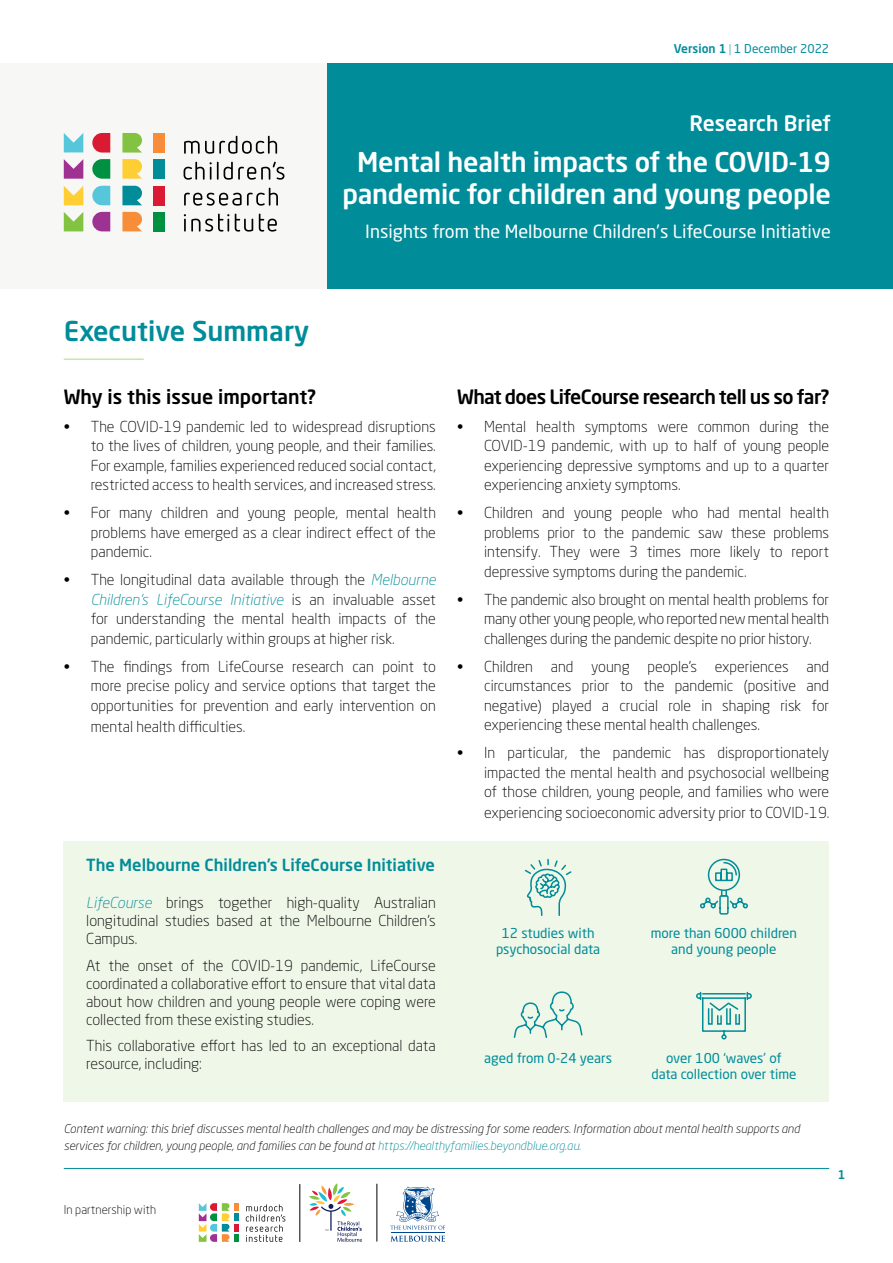
<style>
.page{position:relative;width:893px;height:1263px;background:#fff}
.page>*{position:absolute;margin:0;border:0;box-sizing:border-box;transform-origin:0 0}
.t1{font:500 27px/32.4px "Neo Sans W1 G";letter-spacing:-.01em;color:#fff;text-align:center}
.t2{font:500 27px "Neo Sans W1 G";color:#008c99}
.t3{font:500 21px "Neo Sans W1 G";color:#fff}
.t4{font:500 19.5px "Neo Sans W1 G";letter-spacing:-.03em;color:#000}
.t5{font:500 19.5px "Neo Sans W1 G";color:#000}
.t6{font:18px "Neo Sans W1 G";color:#fff}
.t7{font:500 16.5px "Neo Sans W1 G";color:#008c99}
.t8{font:300 15px/19.5px "Neo Sans W1 G";color:#000;text-align:justify}
.t9{font:13.5px/16.2px "Neo Sans W1 G";color:#008c99;text-align:center}
.t10{font:italic 300 12px/16.5px "Neo Sans W1 G";color:#000}
.t11{font:12px "Neo Sans W1 G";color:#008c99}
.t12{font:300 12px "Neo Sans W1 G";color:#000}
.t13{font:500 12px "Neo Sans W1 G";color:#008c99}
.s1{font-weight:500}
.s2{font-weight:300}
.s3{font-style:italic;color:#008c99}
.s4{color:#008c99}
</style>
<div class="page">
<hr style="left:64px;top:1168px;width:765px;height:1px;background:#008c99">
<svg style="left:309px;top:1183px;width:53px;height:59px"></svg>
<hr style="left:391px;top:1232px;width:54px;height:1px;background:#00468b">
<svg style="left:390px;top:1235px;width:55px;height:7px"></svg>
<svg style="left:390px;top:1186px;width:55px;height:43px"></svg>
<svg style="left:246px;top:1204px;width:39px;height:38px"></svg>
<svg style="left:199px;top:1203px;width:39px;height:39px"></svg>
<hr style="left:300px;top:1184px;width:1px;height:58px;background:#000">
<hr style="left:377px;top:1184px;width:1px;height:57px;background:#000">
<div style="left:0;top:64px;width:343px;height:225px;background:#f7f7f6"></div>
<div style="left:327px;top:64px;width:566px;height:225px;background:#008c99"></div>
<hr style="left:64px;top:358px;width:80px;height:2px;background:#cbe3ae">
<svg style="left:184px;top:136px;width:93px;height:18px"></svg>
<svg style="left:184px;top:162px;width:100px;height:18px"></svg>
<svg style="left:184px;top:188px;width:94px;height:18px"></svg>
<svg style="left:184px;top:214px;width:45px;height:18px"></svg>
<svg style="left:235px;top:214px;width:18px;height:18px"></svg>
<svg style="left:259px;top:214px;width:18px;height:18px"></svg>
<div style="left:153px;top:133px;width:12px;height:19px;background:#f78d39"></div>
<svg style="left:64px;top:133px;width:19px;height:19px"></svg>
<svg style="left:92px;top:133px;width:18px;height:20px"></svg>
<svg style="left:122px;top:133px;width:20px;height:20px"></svg>
<div style="left:153px;top:186px;width:12px;height:19px;background:#da1a32"></div>
<svg style="left:64px;top:186px;width:19px;height:19px"></svg>
<svg style="left:92px;top:186px;width:18px;height:19px"></svg>
<svg style="left:122px;top:186px;width:20px;height:19px"></svg>
<div style="left:153px;top:159px;width:12px;height:20px;background:#008c99"></div>
<svg style="left:64px;top:159px;width:19px;height:20px"></svg>
<svg style="left:92px;top:159px;width:18px;height:20px"></svg>
<svg style="left:122px;top:159px;width:20px;height:20px"></svg>
<div style="left:153px;top:212px;width:12px;height:19px;background:#009042"></div>
<svg style="left:64px;top:212px;width:19px;height:19px"></svg>
<svg style="left:92px;top:212px;width:18px;height:19px"></svg>
<svg style="left:122px;top:212px;width:20px;height:19px"></svg>
<div style="left:64px;top:841px;width:765px;height:260px;background:#eff7e8"></div>
<svg style="left:696px;top:991px;width:56px;height:49px"></svg>
<div style="left:708px;top:859px;width:32px;height:32px;border:2px solid #008c99;border-radius:50%"></div>
<div style="left:721px;top:889px;width:6px;height:7px;border:2px solid #008c99"></div>
<svg style="left:714px;top:861px;width:24px;height:21px"></svg>
<svg style="left:700px;top:894px;width:48px;height:21px"></svg>
<svg style="left:524px;top:858px;width:48px;height:58px"></svg>
<svg style="left:513px;top:991px;width:70px;height:47px"></svg>
<p class="t11" style="left:674px;top:41px;width:157px"><span class="s1">Version 1</span> <span class="s2">|</span> 1 December 2022</p>
<h2 class="t3" style="left:690px;top:110px;width:143px">Research Brief</h2>
<h1 class="t1" style="left:342px;top:145px;width:490px">Mental health impacts of the COVID-19 pandemic for children and young people</h1>
<p class="t6" style="left:365px;top:220px;width:467px">Insights from the Melbourne Children’s LifeCourse Initiative</p>
<h1 class="t2" style="left:64px;top:314px;width:247px">Executive Summary</h1>
<h3 class="t5" style="left:64px;top:384px;width:254px">Why is this issue important?</h3>
<p class="t8" style="left:91px;top:416px;width:347px;text-indent:-27px">• The COVID-19 pandemic led to widespread disruptions to the lives of children, young people, and their families.<br>For example, families experienced reduced social contact, restricted access to health services, and increased stress.</p>
<p class="t8" style="left:91px;top:503px;width:347px;text-indent:-27px">• For many children and young people, mental health problems have emerged as a clear indirect effect of the pandemic.</p>
<p class="t8" style="left:91px;top:570px;width:347px;text-indent:-27px">• The longitudinal data available through the <span class="s3">Melbourne Children’s LifeCourse Initiative</span> is an invaluable asset for understanding the mental health impacts of the pandemic, particularly within groups at higher risk.</p>
<p class="t8" style="left:91px;top:656px;width:347px;text-indent:-27px">• The findings from LifeCourse research can point to more precise policy and service options that target the opportunities for prevention and early intervention on</p>
<p class="t8" style="left:91px;top:716px;width:156px">mental health difficulties.</p>
<p class="t7" style="left:86px;top:855px;width:350px">The Melbourne Children’s LifeCourse Initiative</p>
<p class="t8" style="left:86px;top:893px;width:351px;line-height:18px"><span class="s3">LifeCourse</span> brings together high-quality Australian longitudinal studies based at the Melbourne Children’s Campus.</p>
<p class="t8" style="left:86px;top:956px;width:351px;line-height:18px">At the onset of the COVID-19 pandemic, LifeCourse coordinated a collaborative effort to ensure that vital data about how children and young people were coping were collected from these existing studies.</p>
<p class="t8" style="left:86px;top:1036px;width:351px;line-height:18px">This collaborative effort has led to an exceptional data resource, including:</p>
<h3 class="t4" style="left:457px;top:384px;width:374px">What does LifeCourse research tell us so far?</h3>
<p class="t8" style="left:484px;top:416px;width:347px;text-indent:-27px">• Mental health symptoms were common during the COVID-19 pandemic, with up to half of young people experiencing depressive symptoms and up to a quarter experiencing anxiety symptoms.</p>
<p class="t8" style="left:484px;top:503px;width:347px;text-indent:-27px">• Children and young people who had mental health problems prior to the pandemic saw these problems intensify. They were 3 times more likely to report depressive symptoms during the pandemic.</p>
<p class="t8" style="left:484px;top:589px;width:347px;text-indent:-27px">• The pandemic also brought on mental health problems for many other young people, who reported new mental health challenges during the pandemic despite no prior history.</p>
<p class="t8" style="left:484px;top:656px;width:347px;text-indent:-27px">• Children and young people’s experiences and circumstances prior to the pandemic (positive and negative) played a crucial role in shaping risk for experiencing these mental health challenges.</p>
<p class="t8" style="left:484px;top:743px;width:347px;text-indent:-27px">• In particular, the pandemic has disproportionately impacted the mental health and psychosocial wellbeing of those children, young people, and families who were</p>
<p class="t8" style="left:484px;top:803px;width:347px">experiencing socioeconomic adversity prior to COVID-19.</p>
<p class="t9" style="left:496px;top:924px;width:106px">12 studies with psychosocial data</p>
<p class="t9" style="left:484px;top:1050px;width:129px">aged from 0-24 years</p>
<p class="t9" style="left:651px;top:924px;width:148px">more than 6000 children and young people</p>
<p class="t9" style="left:651px;top:1050px;width:147px">over 100 ‘waves’ of<br>data collection over time</p>
<p class="t10" style="left:64px;top:1121px;width:738px">Content warning: this brief discusses mental health challenges and may be distressing for some readers. Information about mental health supports and services for children, young people, and families can be found at <span class="s4">https://healthyfamilies.beyondblue.org.au.</span></p>
<p class="t12" style="left:64px;top:1202px;width:94px">In partnership with</p>
<p class="t13" style="left:838px;top:1166px;width:9px">1</p>
</div>
